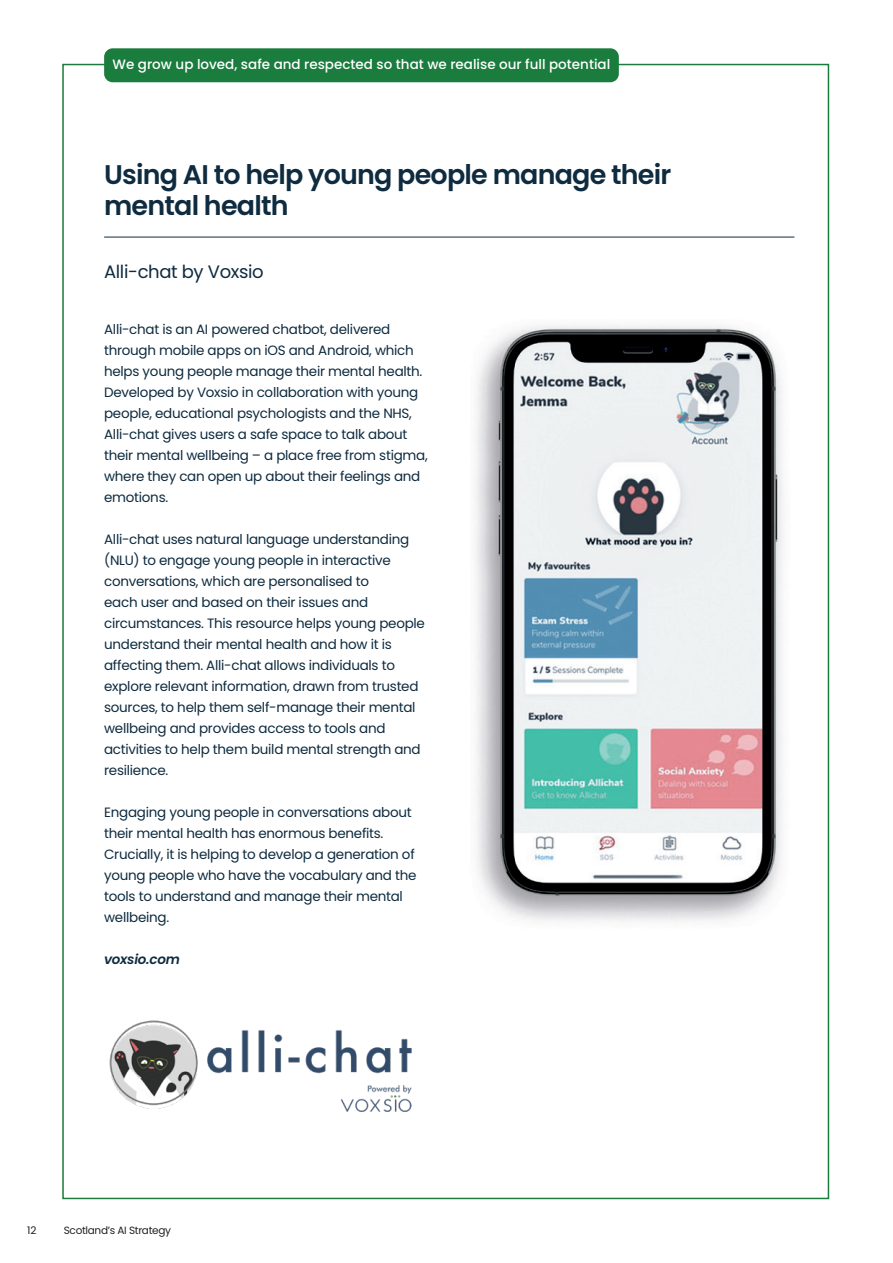
<style>
.page{position:relative;width:893px;height:1263px;background:#fff}
.page>*{position:absolute;margin:0;border:0;box-sizing:border-box;transform-origin:0 0}
.Headings{font:600 27px/31.5px "Poppins";letter-spacing:-.03em;color:#0e2b3f}
.Sub_Copy{font:18px "Poppins";letter-spacing:-.02em;color:#0e2b3f}
.Body_Copy{font:13.5px/21px "Poppins";letter-spacing:-.02em;color:#0e2b3f}
.Sub_Copy-2{font:500 13.5px "Poppins";color:#fff}
.Body_Copy-2{font:italic 600 13.5px "Poppins";letter-spacing:-.02em;color:#0e2b3f}
.t1{font:10.5px "Poppins";letter-spacing:-.03em;color:#231f20}
</style>
<div class="page">
<div style="left:104px;top:48px;width:515px;height:34px;background:#1a7c3d;border-radius:9px"></div>
<hr style="left:104px;top:237px;width:690px;height:1px;background:#0e2b3f">
<img style="left:109px;top:1020px;width:303px;height:92px">
<img style="left:475px;top:325px;width:308px;height:597px">
<p class="Sub_Copy-2" style="left:113px;top:57px;width:499px">We grow up loved, safe and respected so that we realise our full potential</p>
<p class="Headings" style="left:104px;top:159px;width:569px">Using AI to help young people manage their mental health</p>
<p class="Sub_Copy" style="left:104px;top:261px;width:161px">Alli-chat by Voxsio</p>
<p class="Body_Copy" style="left:104px;top:319px;width:325px">Alli-chat is an AI powered chatbot, delivered through mobile apps on iOS and Android, which helps young people manage their mental health.<br>Developed by Voxsio in collaboration with young people, educational psychologists and the NHS, Alli-chat gives users a safe space to talk about their mental wellbeing – a place free from stigma, where they can open up about their feelings and emotions.</p>
<p class="Body_Copy" style="left:104px;top:529px;width:322px">Alli-chat uses natural language understanding (NLU) to engage young people in interactive conversations, which are personalised to<br>each user and based on their issues and circumstances. This resource helps young people understand their mental health and how it is affecting them. Alli-chat allows individuals to explore relevant information, drawn from trusted sources, to help them self-manage their mental wellbeing and provides access to tools and activities to help them build mental strength and resilience.</p>
<p class="Body_Copy" style="left:104px;top:802px;width:314px">Engaging young people in conversations about their mental health has enormous benefits.<br>Crucially, it is helping to develop a generation of young people who have the vocabulary and the tools to understand and manage their mental wellbeing.</p>
<p class="Body_Copy-2" style="left:104px;top:951px;width:77px">voxsio.com</p>
<p class="t1" style="left:27px;top:1224px;width:11px">12</p>
<p class="t1" style="left:64px;top:1224px;width:109px">Scotland’s AI Strategy</p>
</div>
